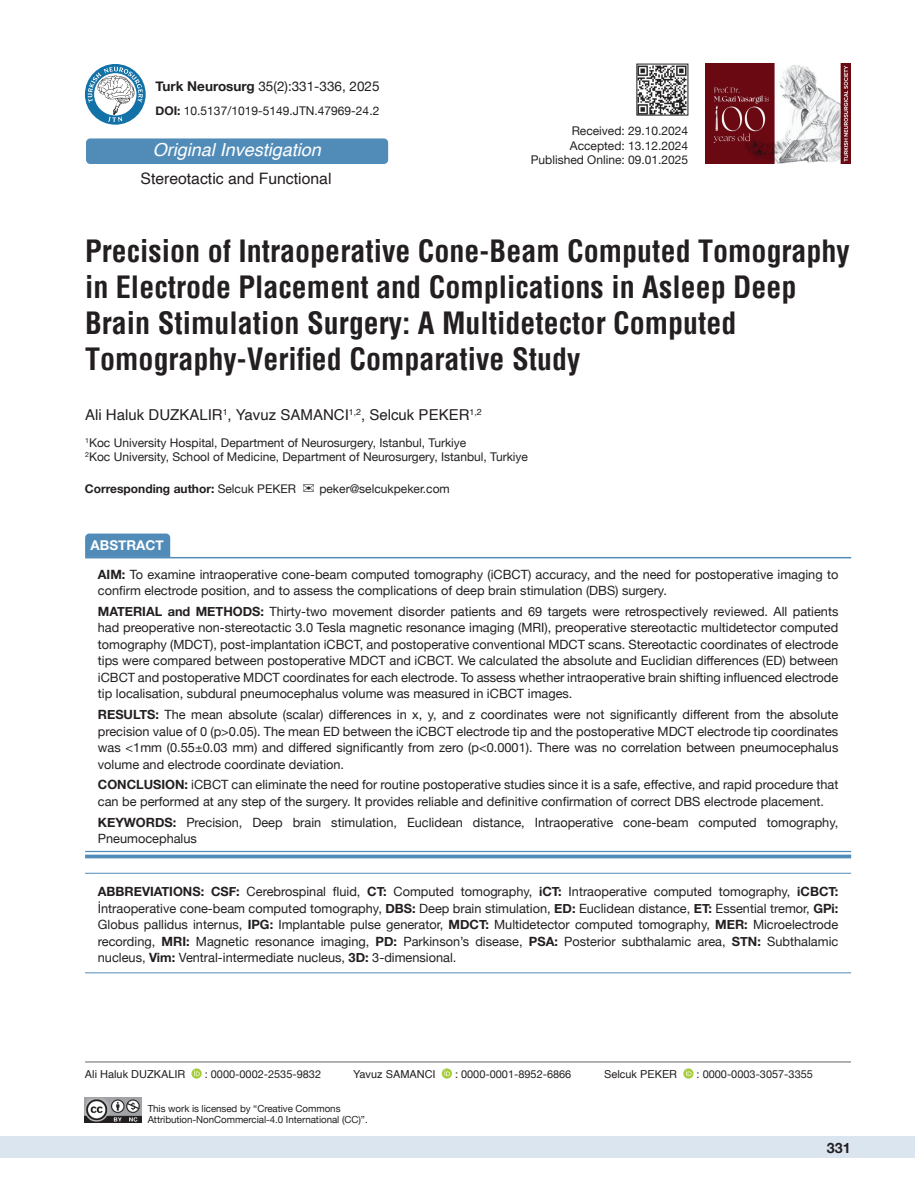
<style>
.page{position:relative;width:915px;height:1191px;background:#fff}
.page>*{position:absolute;margin:0;border:0;box-sizing:border-box;transform-origin:0 0}
.t1{font:700 condensed 30px/36px "Helvetica";color:#231f20}
.t2{font:italic 18px "Helvetica";color:#fff}
.t3{font:15.75px "Helvetica";color:#231f20}
.t4{font:15px "Helvetica";color:#231f20}
.t5{font:700 14.25px "Helvetica Neue";color:#231f20}
.t6{font:13.5px "Helvetica Neue";color:#231f20}
.t7{font:700 13.5px "Helvetica Neue";color:#fff}
.t8{font:12.75px/16.5px "Helvetica Neue";color:#231f20}
.t9{font:12px/14.4px "Helvetica Neue";color:#231f20}
.t10{font:700 12px "Helvetica Neue";color:#231f20}
.t11{font:10.95px "Helvetica Neue";color:#231f20}
.t12{font:10.95px "Helvetica";color:#231f20}
.t13{font:9.75px/11.2px "Helvetica Neue";letter-spacing:-.005em;color:#231f20}
.s1{font-weight:700}
.s2{font-weight:400}
</style>
<div class="page">
<div style="left:0;top:1136px;width:914px;height:22px;background:#dbe5f0"></div>
<hr style="left:85px;top:1061px;width:765px;height:1px;background:#636366">
<div style="left:85px;top:533px;width:85px;height:24px;background:#518cb9"></div>
<div style="left:85px;top:851px;width:765px;height:7px;background:#f3f7fa"></div>
<hr style="left:85px;top:557px;width:765px;height:1px;background:#518cb9">
<hr style="left:85px;top:851px;width:765px;height:1px;background:#518cb9">
<svg style="left:85px;top:854px;width:765px;height:4px;background:#6c9ec3"></svg>
<hr style="left:85px;top:873px;width:765px;height:1px;background:#518cb9">
<hr style="left:85px;top:972px;width:765px;height:1px;background:#518cb9">
<img style="left:638px;top:66px;width:48px;height:47px">
<svg style="left:683px;top:1068px;width:10px;height:10px"></svg>
<svg style="left:685px;top:1070px;width:6px;height:5px"></svg>
<svg style="left:191px;top:1068px;width:11px;height:10px"></svg>
<svg style="left:194px;top:1070px;width:6px;height:5px"></svg>
<svg style="left:441px;top:1068px;width:11px;height:10px"></svg>
<svg style="left:444px;top:1070px;width:6px;height:5px"></svg>
<svg style="left:85px;top:64px;width:61px;height:61px"></svg>
<svg style="left:88px;top:67px;width:55px;height:55px"></svg>
<div style="left:86px;top:138px;width:302px;height:26px;background:#518cb9;border-radius:4px"></div>
<img style="left:705px;top:64px;width:145px;height:100px">
<img style="left:85px;top:1097px;width:56px;height:26px">
<p class="t6" style="left:155px;top:76px;width:225px"><span class="s1">Turk Neurosurg</span> 35(2):331-336, 2025</p>
<p class="t9" style="left:155px;top:104px;width:225px"><span class="s1">DOI:</span> 10.5137/1019-5149.JTN.47969-24.2</p>
<h2 class="t2" style="left:153px;top:136px;width:170px">Original Investigation</h2>
<p class="t3" style="left:140px;top:166px;width:192px">Stereotactic and Functional</p>
<p class="t9" style="left:530px;top:124px;width:159px;text-align:right">Received: 29.10.2024<br>Accepted: 13.12.2024<br>Published Online: 09.01.2025</p>
<h1 class="t1" style="left:85px;top:233px;width:766px">Precision of Intraoperative Cone-Beam Computed Tomography in Electrode Placement and Complications in Asleep Deep Brain Stimulation Surgery: A Multidetector Computed Tomography-Verified Comparative Study</h1>
<p class="t4" style="left:85px;top:403px;width:398px">Ali Haluk DUZKALIR<sup>1</sup>, Yavuz SAMANCI<sup>1,2</sup>, Selcuk PEKER<sup>1,2</sup></p>
<p class="t9" style="left:85px;top:436px;width:444px"><sup>1</sup>Koc University Hospital, Department of Neurosurgery, Istanbul, Turkiye<br><sup>2</sup>Koc University, School of Medicine, Department of Neurosurgery, Istanbul, Turkiye</p>
<p class="t10" style="left:85px;top:479px;width:212px">Corresponding author: <span class="s2">Selcuk PEKER</span></p>
<p class="t9" style="left:319px;top:482px;width:132px">peker@selcukpeker.com</p>
<p class="t7" style="left:91px;top:535px;width:75px">ABSTRACT</p>
<p class="t8" style="left:98px;top:566px;width:741px"><span class="s1">AIM:</span> To examine intraoperative cone-beam computed tomography (iCBCT) accuracy, and the need for postoperative imaging to confirm electrode position, and to assess the complications of deep brain stimulation (DBS) surgery.</p>
<p class="t8" style="left:98px;top:604px;width:741px;text-align:justify"><span class="s1">MATERIAL and METHODS:</span> Thirty-two movement disorder patients and 69 targets were retrospectively reviewed. All patients had preoperative non-stereotactic 3.0 Tesla magnetic resonance imaging (MRI), preoperative stereotactic multidetector computed tomography (MDCT), post-implantation iCBCT, and postoperative conventional MDCT scans. Stereotactic coordinates of electrode tips were compared between postoperative MDCT and iCBCT. We calculated the absolute and Euclidian differences (ED) between iCBCT and postoperative MDCT coordinates for each electrode. To assess whether intraoperative brain shifting influenced electrode tip localisation, subdural pneumocephalus volume was measured in iCBCT images.</p>
<p class="t8" style="left:98px;top:707px;width:741px;text-align:justify"><span class="s1">RESULTS:</span> The mean absolute (scalar) differences in x, y, and z coordinates were not significantly different from the absolute precision value of 0 (p&gt;0.05). The mean ED between the iCBCT electrode tip and the postoperative MDCT electrode tip coordinates was &lt;1mm (0.55±0.03 mm) and differed significantly from zero (p&lt;0.0001). There was no correlation between pneumocephalus volume and electrode coordinate deviation.</p>
<p class="t8" style="left:98px;top:777px;width:741px"><span class="s1">CONCLUSION:</span> iCBCT can eliminate the need for routine postoperative studies since it is a safe, effective, and rapid procedure that can be performed at any step of the surgery. It provides reliable and definitive confirmation of correct DBS electrode placement.</p>
<p class="t8" style="left:98px;top:814px;width:741px"><span class="s1">KEYWORDS:</span> Precision, Deep brain stimulation, Euclidean distance, Intraoperative cone-beam computed tomography,<br>Pneumocephalus</p>
<p class="t8" style="left:98px;top:884px;width:741px;text-align:justify"><span class="s1">ABBREVIATIONS: CSF:</span> Cerebrospinal fluid, <span class="s1">CT:</span> Computed tomography, <span class="s1">iCT:</span> Intraoperative computed tomography, <span class="s1">iCBCT:<br></span>İntraoperative cone-beam computed tomography, <span class="s1">DBS:</span> Deep brain stimulation, <span class="s1">ED:</span> Euclidean distance, <span class="s1">ET:</span> Essential tremor, <span class="s1">GPi:<br></span>Globus pallidus internus, <span class="s1">IPG:</span> Implantable pulse generator, <span class="s1">MDCT:</span> Multidetector computed tomography, <span class="s1">MER:</span> Microelectrode recording, <span class="s1">MRI:</span> Magnetic resonance imaging, <span class="s1">PD:</span> Parkinson’s disease, <span class="s1">PSA:</span> Posterior subthalamic area, <span class="s1">STN:</span> Subthalamic nucleus, <span class="s1">Vim:</span> Ventral-intermediate nucleus, <span class="s1">3D:</span> 3-dimensional.</p>
<p class="t12" style="left:85px;top:1065px;width:102px">Ali Haluk DUZKALIR</p>
<p class="t11" style="left:205px;top:1066px;width:118px">: 0000-0002-2535-9832</p>
<p class="t12" style="left:353px;top:1065px;width:84px">Yavuz SAMANCI</p>
<p class="t11" style="left:455px;top:1066px;width:118px">: 0000-0001-8952-6866</p>
<p class="t12" style="left:604px;top:1065px;width:75px">Selcuk PEKER</p>
<p class="t11" style="left:696px;top:1066px;width:118px">: 0000-0003-3057-3355</p>
<p class="t13" style="left:148px;top:1103px;width:221px">This work is licensed by “Creative Commons<br>Attribution-NonCommercial-4.0 International (CC)”.</p>
<p class="t5" style="left:826px;top:1137px;width:25px">331</p>
</div>
